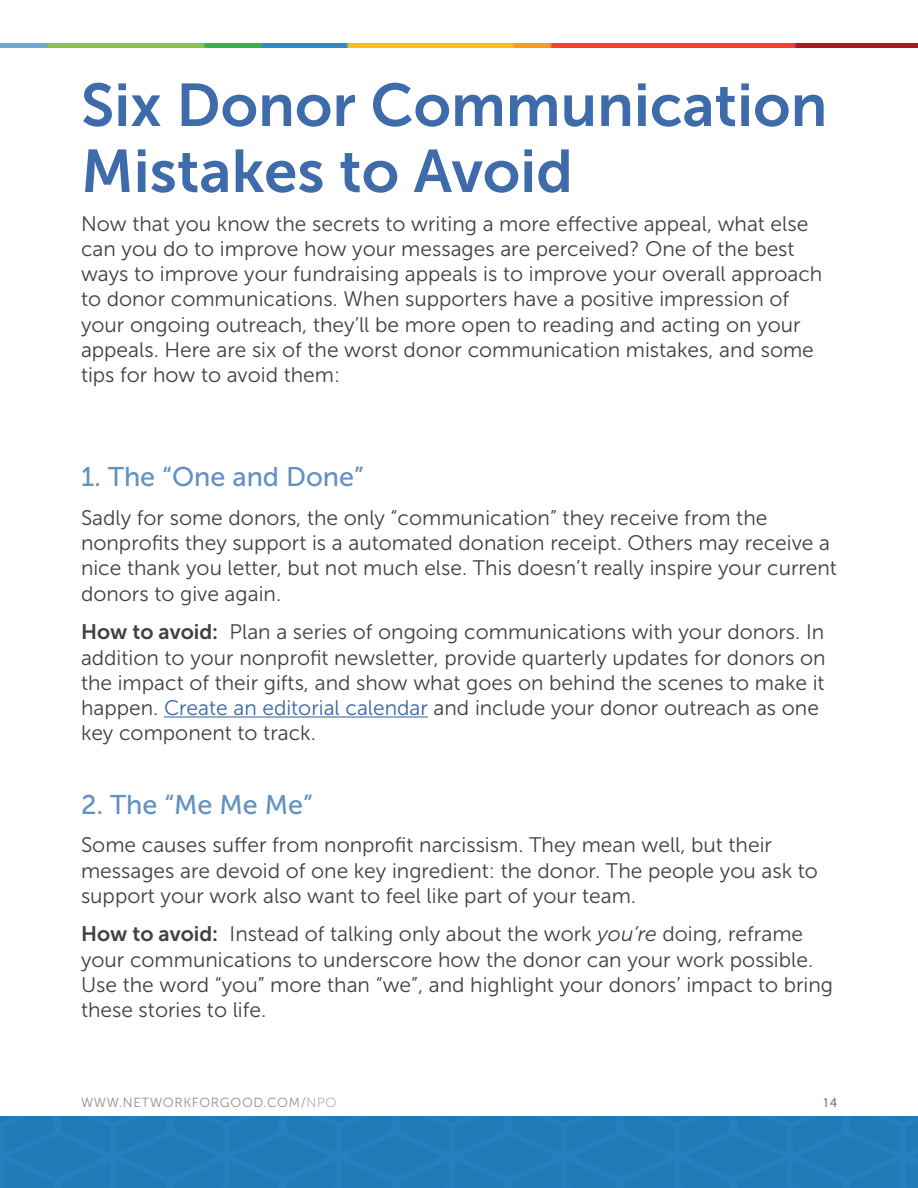
<style>
.page{position:relative;width:918px;height:1188px;background:#fff}
.page>*{position:absolute;margin:0;border:0;box-sizing:border-box;transform-origin:0 0}
.t1{font:60px/66px "Museo Sans 700";color:#3e6baa}
.t2{font:27px "Museo Sans 500";color:#6391c1}
.t3{font:21px/25.2px "Museo Sans 300";color:#414042}
.t4{font:13.5px "Myriad Pro";color:#6d6e71}
.t5{font:13.2px "Museo Sans 300";letter-spacing:.05em;color:#988a86}
.s1{font-family:"Museo Sans 700"}
.s2{color:#3a68a5}
.s3{font-style:italic}
.s4{font-family:"Museo Sans 100"}
</style>
<div class="page">
<img style="left:0;top:44px;width:918px;height:4px">
<img style="left:0;top:1117px;width:918px;height:71px">
<hr style="left:164px;top:716px;width:264px;height:2px;background:#3a68a5">
<h1 class="t1" style="left:81px;top:72px;width:748px">Six Donor Communication<br>Mistakes to Avoid</h1>
<p class="t3" style="left:81px;top:211px;width:743px">Now that you know the secrets to writing a more effective appeal, what else can you do to improve how your messages are perceived? One of the best ways to improve your fundraising appeals is to improve your overall approach to donor communications. When supporters have a positive impression of your ongoing outreach, they’ll be more open to reading and acting on your appeals. Here are six of the worst donor communication mistakes, and some tips for how to avoid them:</p>
<p class="t2" style="left:81px;top:462px;width:284px">1. The “One and Done”</p>
<p class="t3" style="left:81px;top:505px;width:757px">Sadly for some donors, the only “communication” they receive from the nonprofits they support is a automated donation receipt. Others may receive a nice thank you letter, but not much else. This doesn’t really inspire your current donors to give again.</p>
<p class="t3" style="left:81px;top:620px;width:746px"><span class="s1">How to avoid:</span> Plan a series of ongoing communications with your donors. In addition to your nonprofit newsletter, provide quarterly updates for donors on the impact of their gifts, and show what goes on behind the scenes to make it happen. <span class="s2">Create an editorial calendar</span> and include your donor outreach as one key component to track.</p>
<p class="t2" style="left:81px;top:790px;width:233px">2. The “Me Me Me”</p>
<p class="t3" style="left:81px;top:833px;width:738px">Some causes suffer from nonprofit narcissism. They mean well, but their messages are devoid of one key ingredient: the donor. The people you ask to support your work also want to feel like part of your team.</p>
<p class="t3" style="left:81px;top:922px;width:754px"><span class="s1">How to avoid:</span> Instead of talking only about the work <span class="s3">you’re</span> doing, reframe your communications to underscore how the donor can your work possible.<br>Use the word “you” more than “we”, and highlight your donors’ impact to bring these stories to life.</p>
<p class="t5" style="left:81px;top:1095px;width:257px">WWW.NETWORKFORGOOD.COM/<span class="s4">NPO</span></p>
<p class="t4" style="left:822px;top:1094px;width:16px">14</p>
</div>
